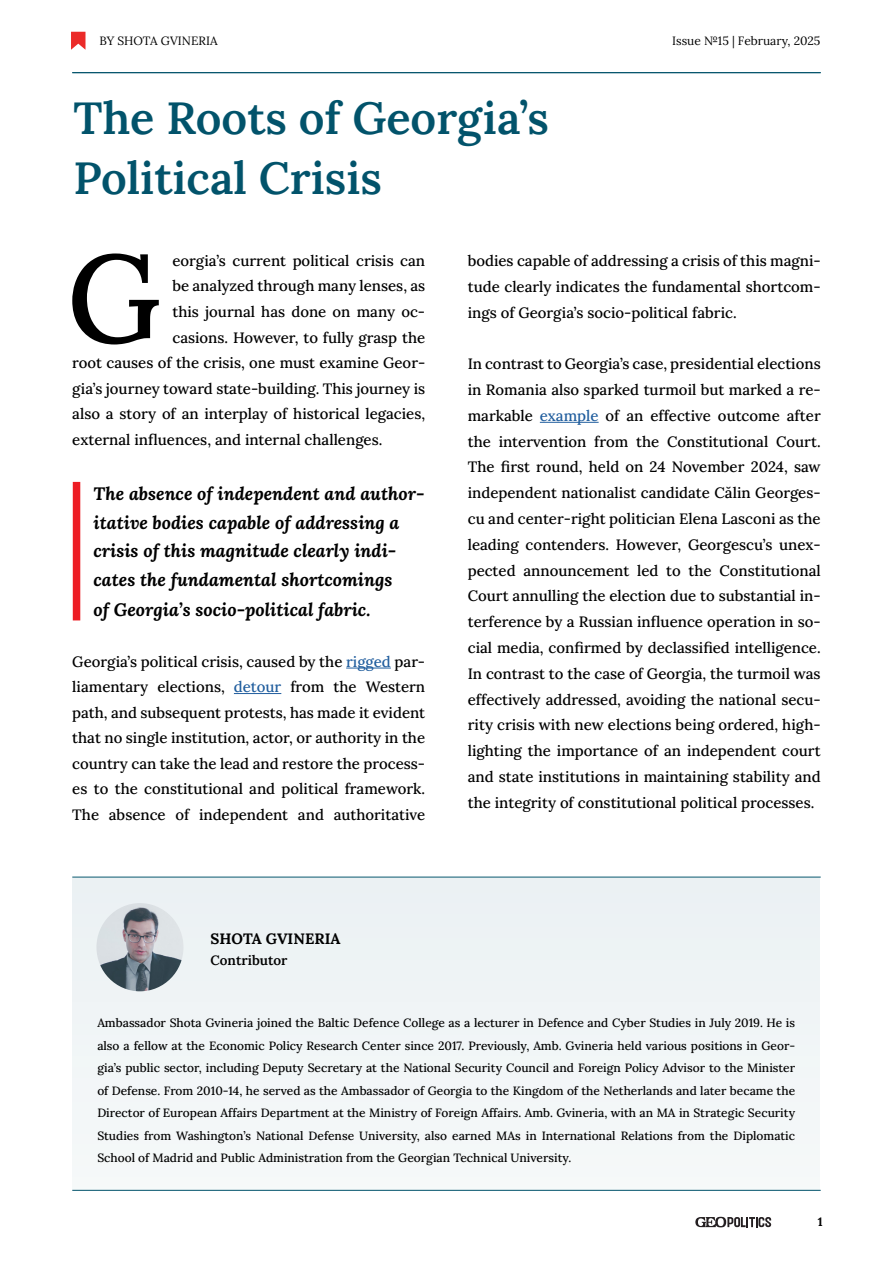
<style>
.page{position:relative;width:893px;height:1263px;background:#fff}
.page>*{position:absolute;margin:0;border:0;box-sizing:border-box;transform-origin:0 0}
.t1{font:500 124.35px "Lora";color:#000}
.t2{font:600 45px/60px "Lora";color:#02536b}
.t3{font:italic 700 18px/28.8px "Lora";color:#000}
.t4{font:500 15px/25.8px "Lora";color:#000;text-align:justify}
.t5{font:700 15px "Lora";color:#000}
.t6{font:600 13.5px "Lora";color:#000}
.t7{font:500 12px/22.5px "Lora";color:#000;text-align:justify}
.t8{font:12px "Lora";color:#000}
.t9{font:700 12px "Lora";color:#000}
.s1{color:#215e9e}
</style>
<div class="page">
<svg style="left:695px;top:1217px;width:76px;height:10px"></svg>
<svg style="left:71px;top:32px;width:14px;height:18px"></svg>
<div style="left:73px;top:482px;width:7px;height:138px;background:#ed1d24"></div>
<hr style="left:346px;top:668px;width:45px;height:1px;background:#215e9e">
<hr style="left:234px;top:693px;width:47px;height:1px;background:#215e9e">
<hr style="left:540px;top:422px;width:59px;height:1px;background:#215e9e">
<hr style="left:72px;top:72px;width:749px;height:1px;background:#02536b">
<hr style="left:72px;top:877px;width:749px;height:1px;background:#02536b">
<div style="left:72px;top:878px;width:748px;height:313px;background:#f1f5f7"></div>
<hr style="left:72px;top:1190px;width:749px;height:1px;background:#02536b">
<img style="left:96px;top:903px;width:87px;height:88px">
<p class="t8" style="left:100px;top:31px;width:120px">BY SHOTA GVINERIA</p>
<p class="t8" style="left:672px;top:31px;width:150px">Issue №15 | February, 2025</p>
<h2 class="t2" style="left:74px;top:85px;width:477px">The Roots of Georgia’s<br>Political Crisis</h2>
<h1 class="t1" style="left:67px;top:201px;width:96px">G</h1>
<p class="t4" style="left:172px;top:247px;width:254px">eorgia’s current political crisis can</p>
<p class="t4" style="left:172px;top:272px;width:254px">be analyzed through many lenses, as</p>
<p class="t4" style="left:172px;top:298px;width:254px">this journal has done on many oc-</p>
<p class="t4" style="left:172px;top:323px;width:254px">casions. However, to fully grasp the</p>
<p class="t4" style="left:72px;top:349px;width:354px">root causes of the crisis, one must examine Geor-</p>
<p class="t4" style="left:72px;top:374px;width:354px">gia’s journey toward state-building. This journey is</p>
<p class="t4" style="left:72px;top:400px;width:354px">also a story of an interplay of historical legacies,</p>
<p class="t4" style="left:72px;top:425px;width:312px">external influences, and internal challenges.</p>
<p class="t3" style="left:94px;top:478px;width:332px">The absence of independent and author&shy;itative bodies capable of addressing a crisis of this magnitude clearly indi&shy;cates the fundamental shortcomings<br>of Georgia’s socio-political fabric.</p>
<p class="t4" style="left:72px;top:647px;width:354px">Georgia’s political crisis, caused by the <span class="s1">rigged</span> par&shy;liamentary elections, <span class="s1">detour</span> from the Western path, and subsequent protests, has made it evident that no single institution, actor, or authority in the country can take the lead and restore the process&shy;es to the constitutional and political framework.<br>The absence of independent and authoritative</p>
<p class="t4" style="left:468px;top:247px;width:354px">bodies capable of addressing a crisis of this magni&shy;tude clearly indicates the fundamental shortcom&shy;ings of Georgia’s socio-political fabric.</p>
<p class="t4" style="left:468px;top:350px;width:354px">In contrast to Georgia’s case, presidential elections in Romania also sparked turmoil but marked a re&shy;markable <span class="s1">example</span> of an effective outcome after the intervention from the Constitutional Court.<br>The first round, held on 24 November 2024, saw independent nationalist candidate Călin Georges&shy;cu and center-right politician Elena Lasconi as the leading contenders. However, Georgescu’s unex&shy;pected announcement led to the Constitutional Court annulling the election due to substantial in&shy;terference by a Russian influence operation in so&shy;cial media, confirmed by declassified intelligence.<br>In contrast to the case of Georgia, the turmoil was effectively addressed, avoiding the national secu&shy;rity crisis with new elections being ordered, high&shy;lighting the importance of an independent court and state institutions in maintaining stability and the integrity of constitutional political processes.</p>
<p class="t5" style="left:211px;top:926px;width:131px">SHOTA GVINERIA</p>
<p class="t6" style="left:211px;top:949px;width:78px">Contributor</p>
<p class="t7" style="left:97px;top:1011px;width:699px">Ambassador Shota Gvineria joined the Baltic Defence College as a lecturer in Defence and Cyber Studies in July 2019. He is also a fellow at the Economic Policy Research Center since 2017. Previously, Amb. Gvineria held various positions in Geor&shy;gia’s public sector, including Deputy Secretary at the National Security Council and Foreign Policy Advisor to the Minister of Defense. From 2010-14, he served as the Ambassador of Georgia to the Kingdom of the Netherlands and later became the Director of European Affairs Department at the Ministry of Foreign Affairs. Amb. Gvineria, with an MA in Strategic Security Studies from Washington’s National Defense University, also earned MAs in International Relations from the Diplomatic School of Madrid and Public Administration from the Georgian Technical University.</p>
<p class="t9" style="left:818px;top:1212px;width:6px">1</p>
</div>
